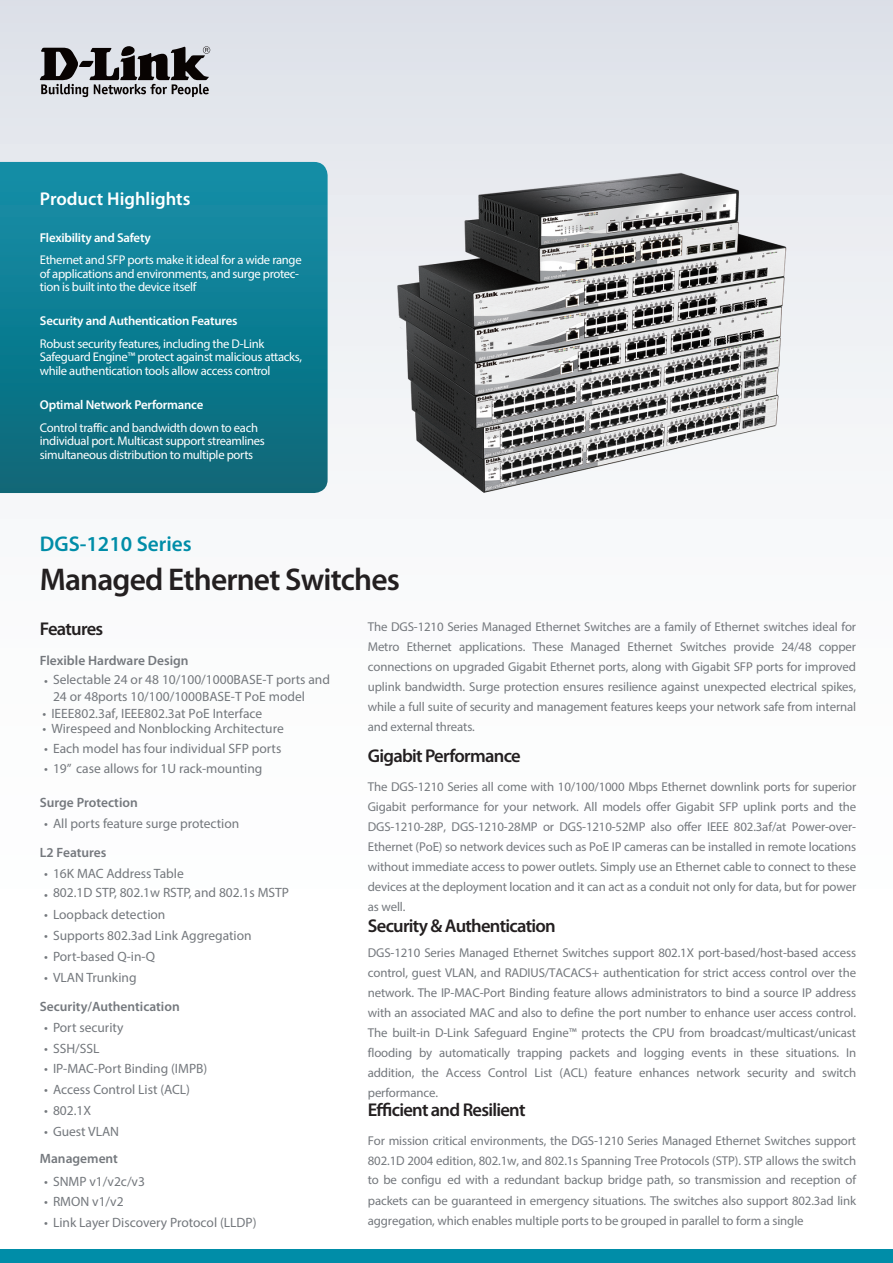
<style>
.page{position:relative;width:893px;height:1263px;background:#fff}
.page>*{position:absolute;margin:0;border:0;box-sizing:border-box;transform-origin:0 0}
.t1{font:600 31.5px "Myriad Pro";letter-spacing:-.025em;color:#231f20}
.t2{font:600 21.3px "Myriad Pro";color:#008da8}
.t3{font:600 18.6px "Myriad Pro";letter-spacing:-.04em;color:#231f20}
.t4{font:600 18.6px "Myriad Pro";color:#fff}
.t5{font:13.5px/16.8px "Myriad Pro";color:#74787d}
.t6{font:600 13.5px "Myriad Pro";color:#74787d}
.t7{font:12.9px/20.1px "Myriad Pro";letter-spacing:-.01em;color:#74787d;text-align:justify}
.t8{font:600 12.9px "Myriad Pro";letter-spacing:-.015em;color:#fff}
.t9{font:12.6px/13.5px "Myriad Pro";letter-spacing:-.025em;color:#fff}
</style>
<div class="page">
<div style="left:0;top:0;width:893px;height:494px;background:#e1e5eb"></div>
<div style="left:0;top:1249px;width:893px;height:14px;background:#008da8"></div>
<svg style="left:0;top:162px;width:266px;height:331px;background:#0e7b90"></svg>
<svg style="left:40px;top:46px;width:170px;height:51px;background:#807f83"></svg>
<img style="left:266px;top:160px;width:627px;height:334px">
<h3 class="t4" style="left:40px;top:187px;width:152px">Product Highlights</h3>
<p class="t8" style="left:40px;top:229px;width:112px">Flexibility and Safety</p>
<p class="t9" style="left:40px;top:253px;width:263px">Ethernet and SFP ports make it ideal for a wide range of applications and environments, and surge protec&shy;tion is built into the device itself</p>
<p class="t8" style="left:40px;top:313px;width:199px">Security and Authentication Features</p>
<p class="t9" style="left:40px;top:337px;width:264px">Robust security features, including the D-Link<br>Safeguard Engine™ protect against malicious attacks, while authentication tools allow access control</p>
<p class="t8" style="left:40px;top:397px;width:165px">Optimal Network Performance</p>
<p class="t9" style="left:40px;top:421px;width:227px">Control traffic and bandwidth down to each individual port. Multicast support streamlines simultaneous distribution to multiple ports</p>
<h2 class="t2" style="left:40px;top:530px;width:153px">DGS-1210 Series</h2>
<h1 class="t1" style="left:40px;top:559px;width:362px">Managed Ethernet Switches</h1>
<h3 class="t3" style="left:40px;top:617px;width:65px">Features</h3>
<p class="t6" style="left:40px;top:651px;width:150px">Flexible Hardware Design</p>
<p class="t5" style="left:53px;top:671px;width:278px;text-indent:-9px">• Selectable 24 or 48 10/100/1000BASE-T ports and<br>24 or 48ports 10/100/1000BASE-T PoE model</p>
<p class="t5" style="left:44px;top:739px;width:239px">• Each model has four individual SFP ports</p>
<p class="t5" style="left:44px;top:760px;width:220px">• 19” case allows for 1U rack-mounting</p>
<p class="t6" style="left:40px;top:794px;width:99px">Surge Protection</p>
<p class="t5" style="left:44px;top:815px;width:197px">• All ports feature surge protection</p>
<p class="t6" style="left:40px;top:844px;width:68px">L2 Features</p>
<p class="t5" style="left:44px;top:865px;width:141px">• 16K MAC Address Table</p>
<p class="t5" style="left:44px;top:884px;width:247px">• 802.1D STP, 802.1w RSTP, and 802.1s MSTP</p>
<p class="t5" style="left:44px;top:906px;width:123px">• Loopback detection</p>
<p class="t5" style="left:44px;top:927px;width:209px">• Supports 802.3ad Link Aggregation</p>
<p class="t5" style="left:44px;top:948px;width:113px">• Port-based Q-in-Q</p>
<p class="t5" style="left:44px;top:968px;width:94px">• VLAN Trunking</p>
<p class="t6" style="left:40px;top:998px;width:141px">Security/Authentication</p>
<p class="t5" style="left:44px;top:1018px;width:81px">• Port security</p>
<p class="t5" style="left:44px;top:1039px;width:57px">• SSH/SSL</p>
<p class="t5" style="left:44px;top:1060px;width:165px">• IP-MAC-Port Binding (IMPB)</p>
<p class="t5" style="left:44px;top:1081px;width:148px">• Access Control List (ACL)</p>
<p class="t5" style="left:44px;top:1101px;width:49px">• 802.1X</p>
<p class="t5" style="left:44px;top:1122px;width:77px">• Guest VLAN</p>
<p class="t6" style="left:40px;top:1150px;width:80px">Management</p>
<p class="t5" style="left:44px;top:1172px;width:102px">• SNMP v1/v2c/v3</p>
<p class="t5" style="left:44px;top:1193px;width:81px">• RMON v1/v2</p>
<p class="t5" style="left:44px;top:1214px;width:214px">• Link Layer Discovery Protocol (LLDP)</p>
<p class="t5" style="left:42px;top:704px;width:221px">• IEEE802.3af, IEEE802.3at PoE Interface</p>
<p class="t5" style="left:42px;top:720px;width:243px">• Wirespeed and Nonblocking Architecture</p>
<p class="t7" style="left:368px;top:616px;width:490px">The DGS-1210 Series Managed Ethernet Switches are a family of Ethernet switches ideal for Metro Ethernet applications. These Managed Ethernet Switches provide 24/48 copper connections on upgraded Gigabit Ethernet ports, along with Gigabit SFP ports for improved uplink bandwidth. Surge protection ensures resilience against unexpected electrical spikes, while a full suite of security and management features keeps your network safe from internal and external threats.</p>
<h3 class="t3" style="left:368px;top:744px;width:154px">Gigabit Performance</h3>
<p class="t7" style="left:368px;top:777px;width:490px">The DGS-1210 Series all come with 10/100/1000 Mbps Ethernet downlink ports for superior Gigabit performance for your network. All models offer Gigabit SFP uplink ports and the DGS-1210-28P, DGS-1210-28MP or DGS-1210-52MP also offer IEEE 802.3af/at Power-over-Ethernet (PoE) so network devices such as PoE IP cameras can be installed in remote locations without immediate access to power outlets. Simply use an Ethernet cable to connect to these devices at the deployment location and it can act as a conduit not only for data, but for power as well.</p>
<h3 class="t3" style="left:368px;top:913px;width:190px">Security &amp; Authentication</h3>
<p class="t7" style="left:368px;top:942px;width:490px">DGS-1210 Series Managed Ethernet Switches support 802.1X port-based/host-based access control, guest VLAN, and RADIUS/TACACS+ authentication for strict access control over the network. The IP-MAC-Port Binding feature allows administrators to bind a source IP address with an associated MAC and also to define the port number to enhance user access control.<br>The built-in D-Link Safeguard Engine™ protects the CPU from broadcast/multicast/unicast flooding by automatically trapping packets and logging events in these situations. In addition, the Access Control List (ACL) feature enhances network security and switch performance.</p>
<h3 class="t3" style="left:368px;top:1098px;width:159px">Efficient and Resilient</h3>
<p class="t7" style="left:368px;top:1130px;width:490px">For mission critical environments, the DGS-1210 Series Managed Ethernet Switches support 802.1D 2004 edition, 802.1w, and 802.1s Spanning Tree Protocols (STP). STP allows the switch to be configu ed with a redundant backup bridge path, so transmission and reception of packets can be guaranteed in emergency situations. The switches also support 802.3ad link aggregation, which enables multiple ports to be grouped in parallel to form a single</p>
</div>
